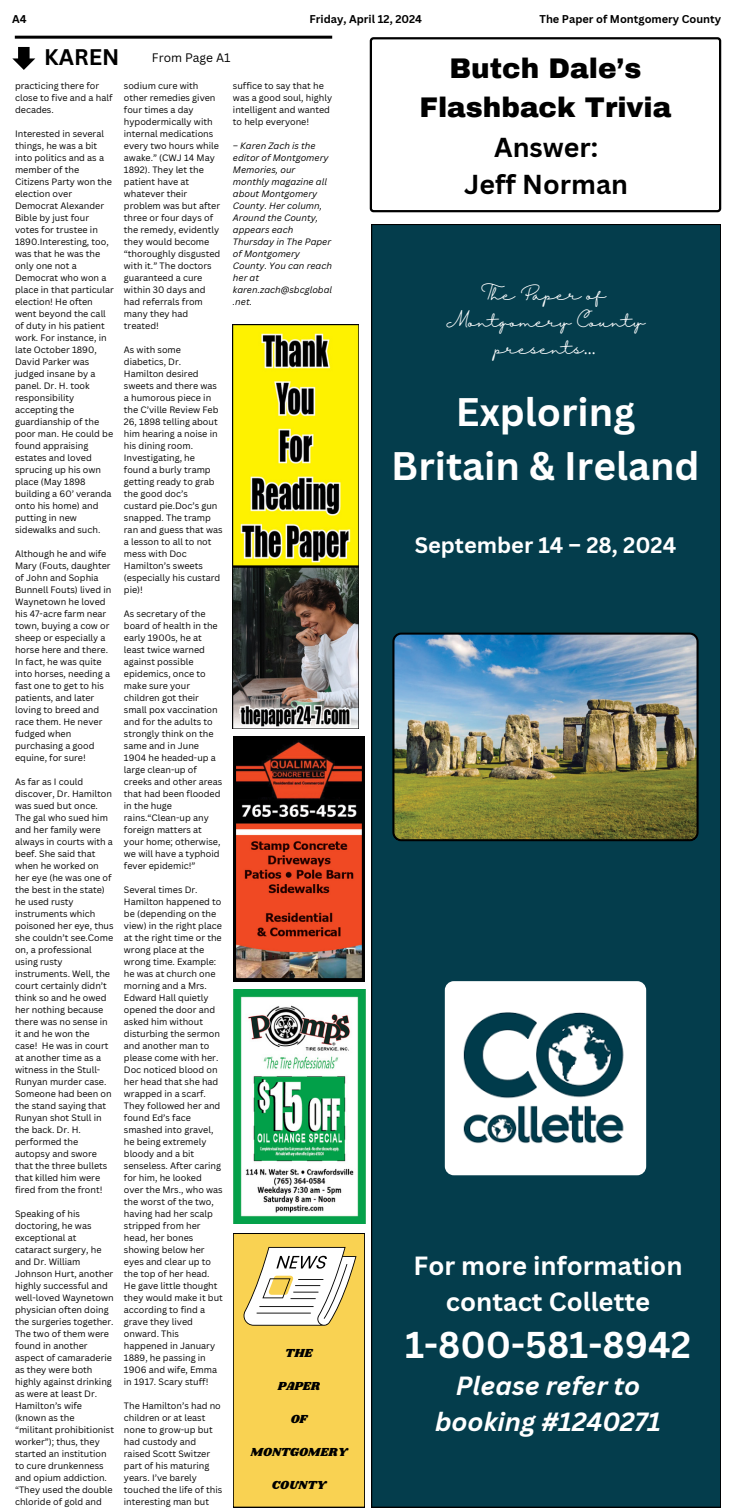
<style>
.page{position:relative;width:732px;height:1512px;background:#fff}
.page>*{position:absolute;margin:0;border:0;box-sizing:border-box;transform-origin:0 0}
.t1{font:700 38.8px/54.2px "Canva Sans";color:#fff;text-align:center}
.t2{font:700 36.3px "Canva Sans";color:#fff}
.t3{font:900 27.8px/38.5px "Archivo";color:#000;text-align:center}
.t4{font:700 26.7px/36.9px "Canva Sans";color:#000;text-align:center}
.t5{font:700 25.6px/35.4px "Canva Sans";color:#fff;text-align:center}
.t6{font:italic 700 25.6px/35.4px "Canva Sans";color:#fff;text-align:center}
.t7{font:700 22px "Canva Sans";color:#000}
.t8{font:700 21.8px "Canva Sans";color:#fff}
.t9{font:14.8px/27.2px "Halimun";color:#fff;text-align:center}
.t10{font:12.1px "Shrikhand";color:#000}
.t11{font:12px "Canva Sans";color:#000}
.t12{font:700 11px "Canva Sans";color:#000}
.t13{font:9px/12px "Canva Sans";color:#000}
.t14{font:italic 9px/12px "Canva Sans";color:#000}
.s1{font-family:"Noto Sans Gurmukhi"}
</style>
<div class="page">
<svg style="left:12px;top:47px;width:23px;height:23px"></svg>
<hr style="left:15px;top:36px;width:317px;height:3px;background:#000">
<svg style="left:369px;top:37px;width:351px;height:175px"></svg>
<div style="left:371px;top:224px;width:349px;height:1283px;background:#043d4c"></div>
<img style="left:392px;top:632px;width:306px;height:209px">
<img style="left:444px;top:981px;width:201px;height:194px;border-radius:9px">
<img style="left:233px;top:324px;width:125px;height:404px">
<img style="left:233px;top:989px;width:132px;height:235px">
<img style="left:233px;top:737px;width:131px;height:244px">
<svg style="left:233px;top:1233px;width:131px;height:274px;background:#f0d16a"></svg>
<p class="t12" style="left:12px;top:12px;width:16px">A4</p>
<p class="t12" style="left:309px;top:12px;width:114px">Friday, April 12, 2024</p>
<p class="t12" style="left:539px;top:12px;width:183px">The Paper of Montgomery County</p>
<h3 class="t7" style="left:44px;top:42px;width:77px">KAREN</h3>
<h3 class="t11" style="left:152px;top:49px;width:80px">From Page A1</h3>
<p class="t13" style="left:15px;top:80px;width:99px">practicing there for close to five and a half decades.</p>
<p class="t13" style="left:15px;top:128px;width:100px">Interested in several things, he was a bit into politics and as a member of the<br>Citizens Party won the election over<br>Democrat Alexander<br>Bible by just four votes for trustee in<br>1890.Interesting, too, was that he was the only one not a<br>Democrat who won a place in that particular election! He often went beyond the call of duty in his patient work. For instance, in late October 1890,<br>David Parker was judged insane by a panel. Dr. H. took responsibility accepting the guardianship of the poor man. He could be found appraising estates and loved sprucing up his own place (May 1898 building a 60’ veranda onto his home) and putting in new sidewalks and such.</p>
<p class="t13" style="left:15px;top:548px;width:98px">Although he and wife<br>Mary (Fouts, daughter of John and Sophia<br>Bunnell Fouts) lived in<br>Waynetown he loved his 47-acre farm near town, buying a cow or sheep or especially a horse here and there.<br>In fact, he was quite into horses, needing a fast one to get to his patients, and later loving to breed and race them. He never fudged when purchasing a good equine, for sure!</p>
<p class="t13" style="left:15px;top:776px;width:100px">As far as I could discover, Dr. Hamilton was sued but once.<br>The gal who sued him and her family were always in courts with a beef. She said that when he worked on her eye (he was one of the best in the state) he used rusty instruments which poisoned her eye, thus she couldn’t see.Come on, a professional using rusty instruments. Well, the court certainly didn’t think so and he owed her nothing because there was no sense in it and he won the case! He was in court at another time as a witness in the Stull-<br>Runyan murder case.<br>Someone had been on the stand saying that<br>Runyan shot Stull in the back. Dr. H. performed the autopsy and swore that the three bullets that killed him were fired from the front!</p>
<p class="t13" style="left:15px;top:1208px;width:100px">Speaking of his doctoring, he was exceptional at cataract surgery, he and Dr. William<br>Johnson Hurt, another highly successful and well-loved Waynetown physician often doing the surgeries together.<br>The two of them were found in another aspect of camaraderie as they were both highly against drinking as were at least Dr.<br>Hamilton’s wife (known as the “militant prohibitionist worker”); thus, they started an institution to cure drunkenness and opium addiction. “They used the double chloride of gold and</p>
<h3 class="t3" style="left:419px;top:50px;width:253px">Butch Dale’s<br>Flashback Trivia</h3>
<p class="t13" style="left:233px;top:80px;width:101px">suffice to say that he was a good soul, highly intelligent and wanted to help everyone!</p>
<p class="t14" style="left:233px;top:140px;width:101px">– Karen Zach is the editor of Montgomery<br>Memories, our monthly magazine all about Montgomery<br>County. Her column,<br>Around the County, appears each<br>Thursday in The Paper of Montgomery<br>County. You can reach her at karen.zach@sbcglobal .net.</p>
<p class="t13" style="left:124px;top:80px;width:98px">sodium cure with other remedies given four times a day hypodermically with internal medications every two hours while awake.” (CWJ 14 May<br>1892). They let the patient have at whatever their problem was but after three or four days of the remedy, evidently they would become “thoroughly disgusted with it.” The doctors guaranteed a cure within 30 days and had referrals from many they had treated!</p>
<p class="t13" style="left:124px;top:344px;width:100px">As with some diabetics, Dr.<br>Hamilton desired sweets and there was a humorous piece in the C’ville Review Feb<br>26, 1898 telling about him hearing a noise in his dining room.<br>Investigating, he found a burly tramp getting ready to grab the good doc’s custard pie.Doc’s gun snapped. The tramp ran and guess that was a lesson to all to not mess with Doc<br>Hamilton’s sweets (especially his custard pie)!</p>
<p class="t13" style="left:124px;top:608px;width:100px">As secretary of the board of health in the early 1900s, he at least twice warned against possible epidemics, once to make sure your children got their small pox vaccination and for the adults to strongly think on the same and in June<br>1904 he headed-up a large clean-up of creeks and other areas that had been flooded in the huge rains.“Clean-up any foreign matters at your home; otherwise, we will have a typhoid fever epidemic!”</p>
<p class="t13" style="left:124px;top:884px;width:100px">Several times Dr.<br>Hamilton happened to be (depending on the view) in the right place at the right time or the wrong place at the wrong time. Example: he was at church one morning and a Mrs.<br>Edward Hall quietly opened the door and asked him without disturbing the sermon and another man to please come with her.<br>Doc noticed blood on her head that she had wrapped in a scarf.<br>They followed her and found Ed’s face smashed into gravel, he being extremely bloody and a bit senseless. After caring for him, he looked over the Mrs., who was the worst of the two, having had her scalp stripped from her head, her bones showing below her eyes and clear up to the top of her head.<br>He gave little thought they would make it but according to find a grave they lived onward. This happened in January<br>1889, he passing in<br>1906 and wife, Emma in 1917. Scary stuff!</p>
<p class="t13" style="left:124px;top:1400px;width:100px">The Hamilton’s had no children or at least none to grow-up but had custody and raised Scott Switzer part of his maturing years. I’ve barely touched the life of this interesting man but</p>
<h3 class="t4" style="left:464px;top:129px;width:165px">Answer:<br>Jeff Norman</h3>
<h3 class="t9" style="left:445px;top:281px;width:201px">The Paper of<br>Montgomery County presents<span class="s1">…</span></h3>
<h1 class="t1" style="left:391px;top:383px;width:310px">Exploring<br>Britain &amp; Ireland</h1>
<h3 class="t8" style="left:414px;top:529px;width:263px">September 14 – 28, 2024</h3>
<h3 class="t5" style="left:413px;top:1248px;width:270px">For more information contact Collette</h3>
<h2 class="t2" style="left:405px;top:1320px;width:287px">1-800-581-8942</h2>
<h3 class="t6" style="left:435px;top:1368px;width:227px">Please refer to booking #1240271</h3>
<h3 class="t10" style="left:285px;top:1344px;width:29px">THE</h3>
<h3 class="t10" style="left:278px;top:1377px;width:44px">PAPER</h3>
<h3 class="t10" style="left:290px;top:1410px;width:18px">OF</h3>
<h3 class="t10" style="left:250px;top:1443px;width:98px">MONTGOMERY</h3>
<h3 class="t10" style="left:272px;top:1476px;width:56px">COUNTY</h3>
</div>
